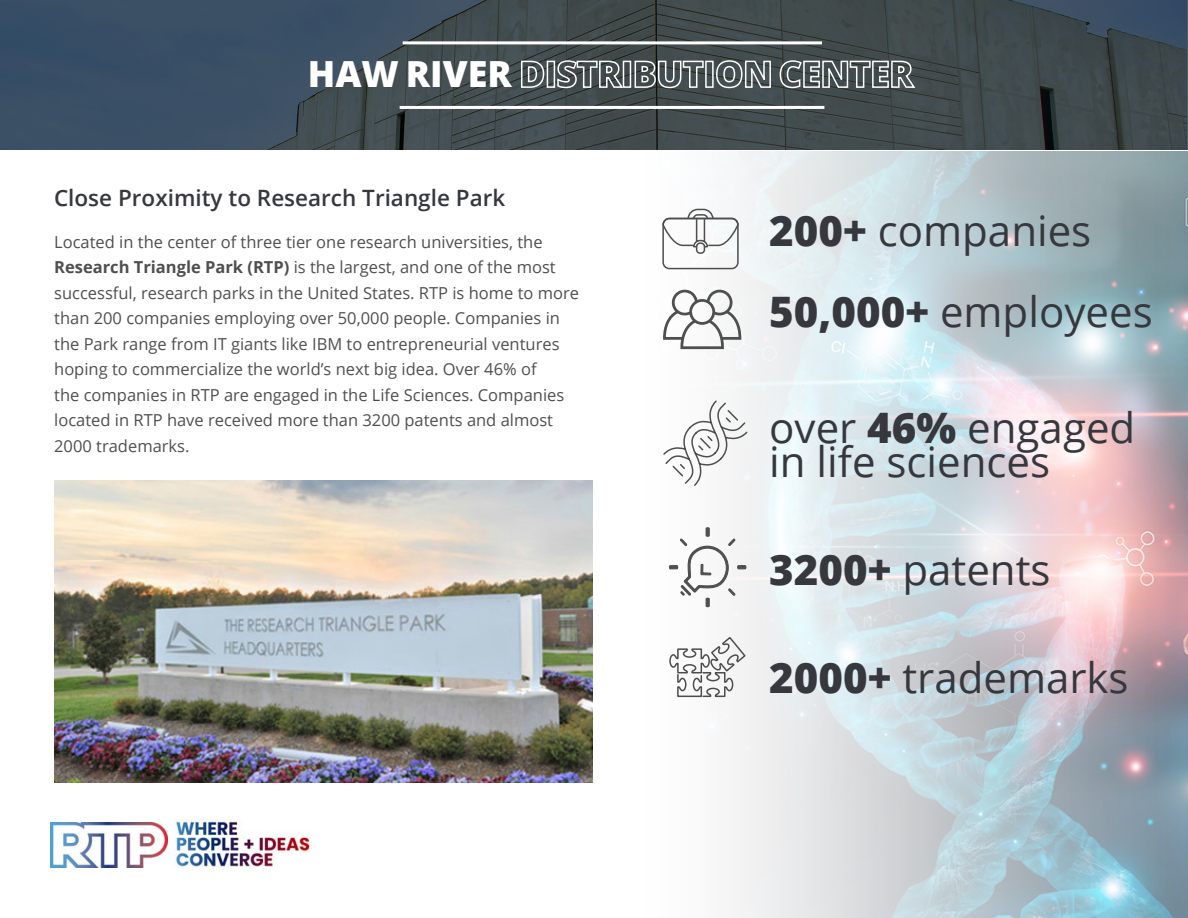
<style>
.page{position:relative;width:1188px;height:918px;background:#fff}
.page>*{position:absolute;margin:0;border:0;box-sizing:border-box;transform-origin:0 0}
.t1{font:42px "Open Sans";color:#36383e}
.t2{font:800 36px "Open Sans";letter-spacing:-.02em;color:#fff}
.t3{font:600 22.5px "Open Sans";color:#36383e}
.t4{font:16.5px/25.5px "Open Sans";color:#4f4f4f}
.s1{font-weight:700}
.s2{font-weight:800}
</style>
<div class="page">
<img style="left:680px;top:151px;width:508px;height:767px">
<svg style="left:663px;top:399px;width:86px;height:88px"></svg>
<svg style="left:668px;top:527px;width:79px;height:81px"></svg>
<svg style="left:663px;top:290px;width:78px;height:59px"></svg>
<img style="left:51px;top:822px;width:116px;height:46px">
<img style="left:173px;top:820px;width:137px;height:47px">
<svg style="left:669px;top:636px;width:78px;height:62px"></svg>
<svg style="left:662px;top:208px;width:77px;height:62px"></svg>
<img style="left:54px;top:481px;width:538px;height:302px">
<svg style="left:0;top:0;width:1188px;height:150px;fill:#3f4d52"></svg>
<hr style="left:403px;top:41px;width:419px;height:3px;background:#fff">
<hr style="left:400px;top:106px;width:424px;height:3px;background:#fff">
<p class="t2" style="left:308px;top:47px;width:607px">HAW RIVER DISTRIBUTION CENTER</p>
<p class="t3" style="left:54px;top:182px;width:453px">Close Proximity to Research Triangle Park</p>
<p class="t4" style="left:54px;top:228px;width:526px">Located in the center of three tier one research universities, the <span class="s1">Research Triangle Park (RTP)</span> is the largest, and one of the most successful, research parks in the United States. RTP is home to more than 200 companies employing over 50,000 people. Companies in the Park range from IT giants like IBM to entrepreneurial ventures hoping to commercialize the world’s next big idea. Over 46% of<br>the companies in RTP are engaged in the Life Sciences. Companies located in RTP have received more than 3200 patents and almost 2000 trademarks.</p>
<p class="t1" style="left:769px;top:202px;width:324px"><span class="s2">200+</span> companies</p>
<p class="t1" style="left:769px;top:283px;width:385px"><span class="s2">50,000+</span> employees</p>
<p class="t1" style="left:769px;top:399px;width:368px">over <span class="s2">46%</span> engaged</p>
<p class="t1" style="left:769px;top:433px;width:282px">in life sciences</p>
<p class="t1" style="left:769px;top:541px;width:283px"><span class="s2">3200+</span> patents</p>
<p class="t1" style="left:769px;top:649px;width:361px"><span class="s2">2000+</span> trademarks</p>
</div>
